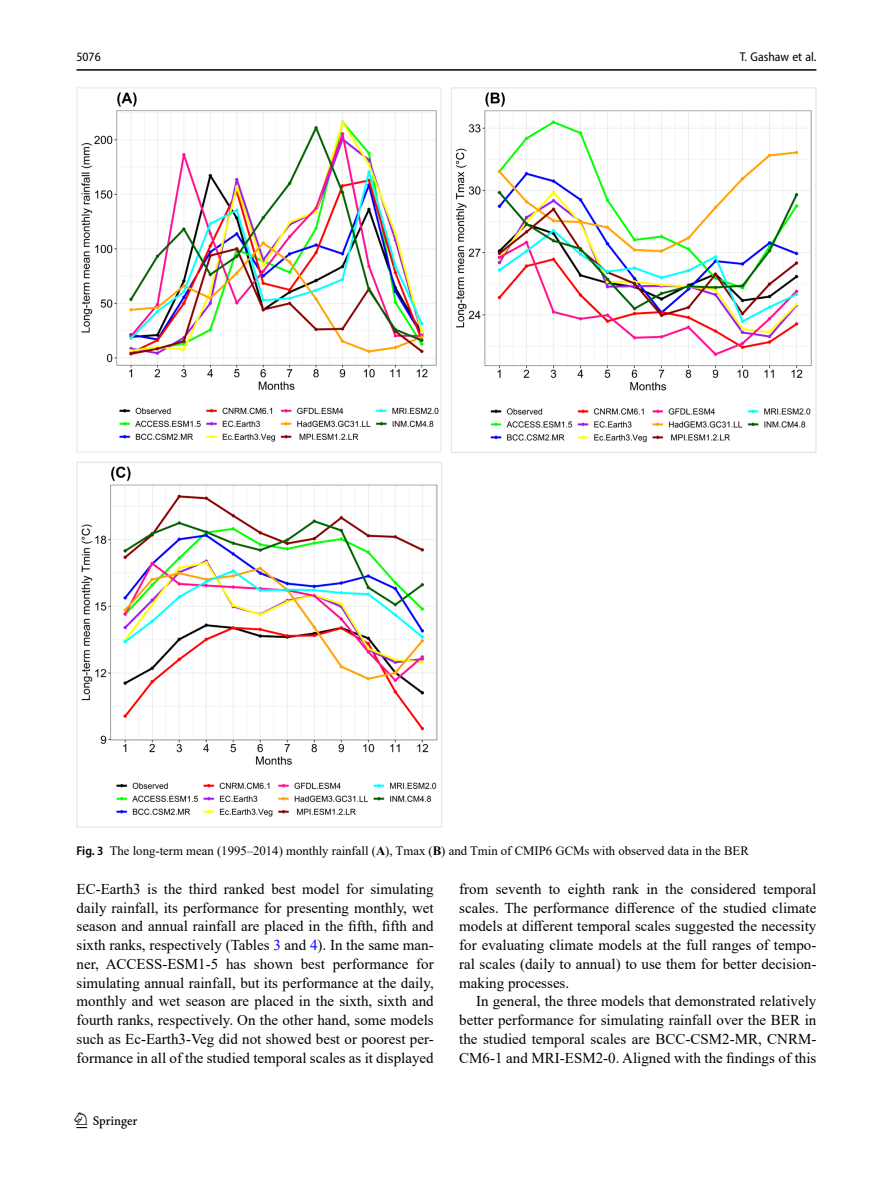
<style>
.page{position:relative;width:893px;height:1187px;background:#fff}
.page>*{position:absolute;margin:0;border:0;box-sizing:border-box;transform-origin:0 0}
.t1{font:22.5px "Springnew";color:#000}
.Body_Text_Indent{font:15px/18.8px "Times New Roman";color:#000;text-align:justify}
.Figure_Caption{font:12.75px "Times New Roman";color:#000}
.t2{font:semi-condensed 12.75px "Myriad Pro";color:#000}
.s1{font-family:"Myriad Pro";font-weight:600;font-stretch:semi-condensed}
.s2{font-weight:700}
.s3{color:#00f}
</style>
<div class="page">
<hr style="left:77px;top:69px;width:739px;height:2px;background:#000">
<img style="left:77px;top:87px;width:739px;height:740px">
<p class="t2" style="left:77px;top:49px;width:26px">5076</p>
<p class="t2" style="left:740px;top:49px;width:78px">T. Gashaw et al.</p>
<p class="Figure_Caption" style="left:77px;top:841px;width:674px"><span class="s1">Fig. 3</span> The long-term mean (1995–2014) monthly rainfall (<span class="s2">A</span>), Tmax (<span class="s2">B</span>) and Tmin of CMIP6 GCMs with observed data in the BER</p>
<p class="Body_Text_Indent" style="left:77px;top:878px;width:359px">EC-Earth3 is the third ranked best model for simulating daily rainfall, its performance for presenting monthly, wet season and annual rainfall are placed in the fifth, fifth and sixth ranks, respectively (Tables <span class="s3">3</span> and <span class="s3">4</span>). In the same man&shy;ner, ACCESS-ESM1-5 has shown best performance for simulating annual rainfall, but its performance at the daily, monthly and wet season are placed in the sixth, sixth and fourth ranks, respectively. On the other hand, some models such as Ec-Earth3-Veg did not showed best or poorest per&shy;formance in all of the studied temporal scales as it displayed</p>
<h1 class="t1" style="left:77px;top:1107px;width:63px">1 3</h1>
<p class="Body_Text_Indent" style="left:459px;top:878px;width:359px">from seventh to eighth rank in the considered temporal scales. The performance difference of the studied climate models at different temporal scales suggested the necessity for evaluating climate models at the full ranges of tempo&shy;ral scales (daily to annual) to use them for better decision&shy;making processes.</p>
<p class="Body_Text_Indent" style="left:459px;top:991px;width:359px;text-indent:17px">In general, the three models that demonstrated relatively better performance for simulating rainfall over the BER in the studied temporal scales are BCC-CSM2-MR, CNRM-CM6-1 and MRI-ESM2-0. Aligned with the findings of this</p>
</div>
